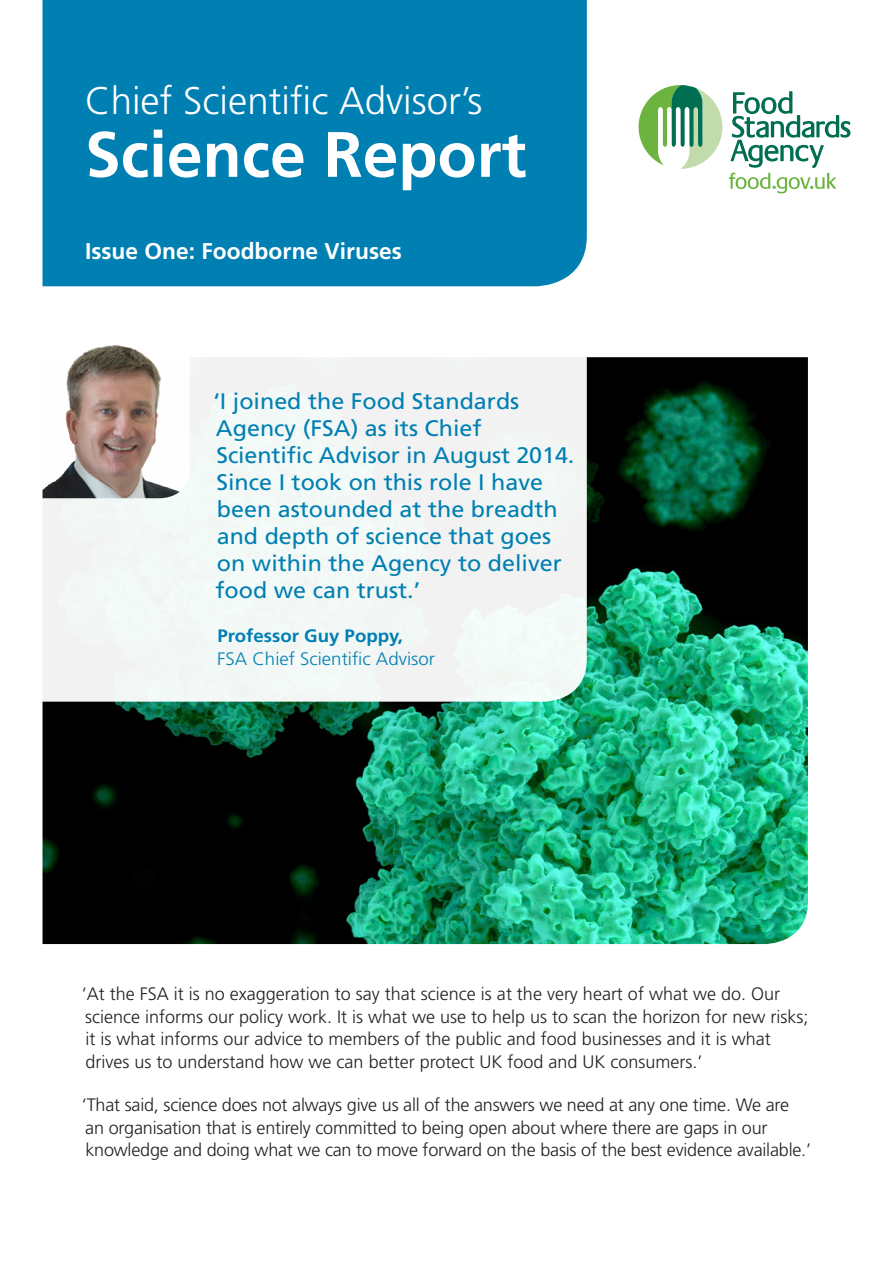
<style>
.page{position:relative;width:893px;height:1263px;background:#fff}
.page>*{position:absolute;margin:0;border:0;box-sizing:border-box;transform-origin:0 0}
.Masthead_Subhead{font:700 64.05px "Frutiger";color:#fff}
.Masthead_Subhead-2{font:300 38.4px "Frutiger";color:#fff}
.Issue_details{font:700 22.8px "Frutiger";color:#fff}
.PULL-OUT_TEXT{font:22.5px/27px "Frutiger";color:#007fb2;scale:1.04 1}
.QUOTED_TEXT{font:300 18px/22.5px "Frutiger";color:#231f20}
.PULL-OUT_TEXT-2{font:300 18px/22.5px "Frutiger";color:#007fb2;scale:1.04 1}
.s1{font-weight:700}
</style>
<div class="page">
<img style="left:43px;top:357px;width:765px;height:587px">
<div style="left:43px;top:0;width:544px;height:286px;background:#007fb2"></div>
<svg style="left:638px;top:85px;width:212px;height:108px"></svg>
<div style="left:42px;top:357px;width:545px;height:345px;background:#f2f7f5"></div>
<img style="left:43px;top:345px;width:147px;height:153px">
<p class="Masthead_Subhead-2" style="left:85px;top:79px;width:399px">Chief Scientific Advisor’s</p>
<p class="Masthead_Subhead" style="left:85px;top:117px;width:443px">Science Report</p>
<p class="Issue_details" style="left:85px;top:238px;width:318px">Issue One: Foodborne Viruses</p>
<p class="PULL-OUT_TEXT" style="left:213px;top:388px;width:349px">‘I joined the Food Standards<br>Agency (FSA) as its Chief<br>Scientific Advisor in August 2014.<br>Since I took on this role I have been astounded at the breadth and depth of science that goes on within the Agency to deliver food we can trust.’</p>
<p class="PULL-OUT_TEXT-2" style="left:217px;top:625px;width:211px"><span class="s1">Professor Guy Poppy,<br></span>FSA Chief Scientific Advisor</p>
<p class="QUOTED_TEXT" style="left:82px;top:983px;width:728px">‘At the FSA it is no exaggeration to say that science is at the very heart of what we do. Our science informs our policy work. It is what we use to help us to scan the horizon for new risks; it is what informs our advice to members of the public and food businesses and it is what drives us to understand how we can better protect UK food and UK consumers.’</p>
<p class="QUOTED_TEXT" style="left:82px;top:1094px;width:731px">‘That said, science does not always give us all of the answers we need at any one time. We are an organisation that is entirely committed to being open about where there are gaps in our knowledge and doing what we can to move forward on the basis of the best evidence available.’</p>
</div>
